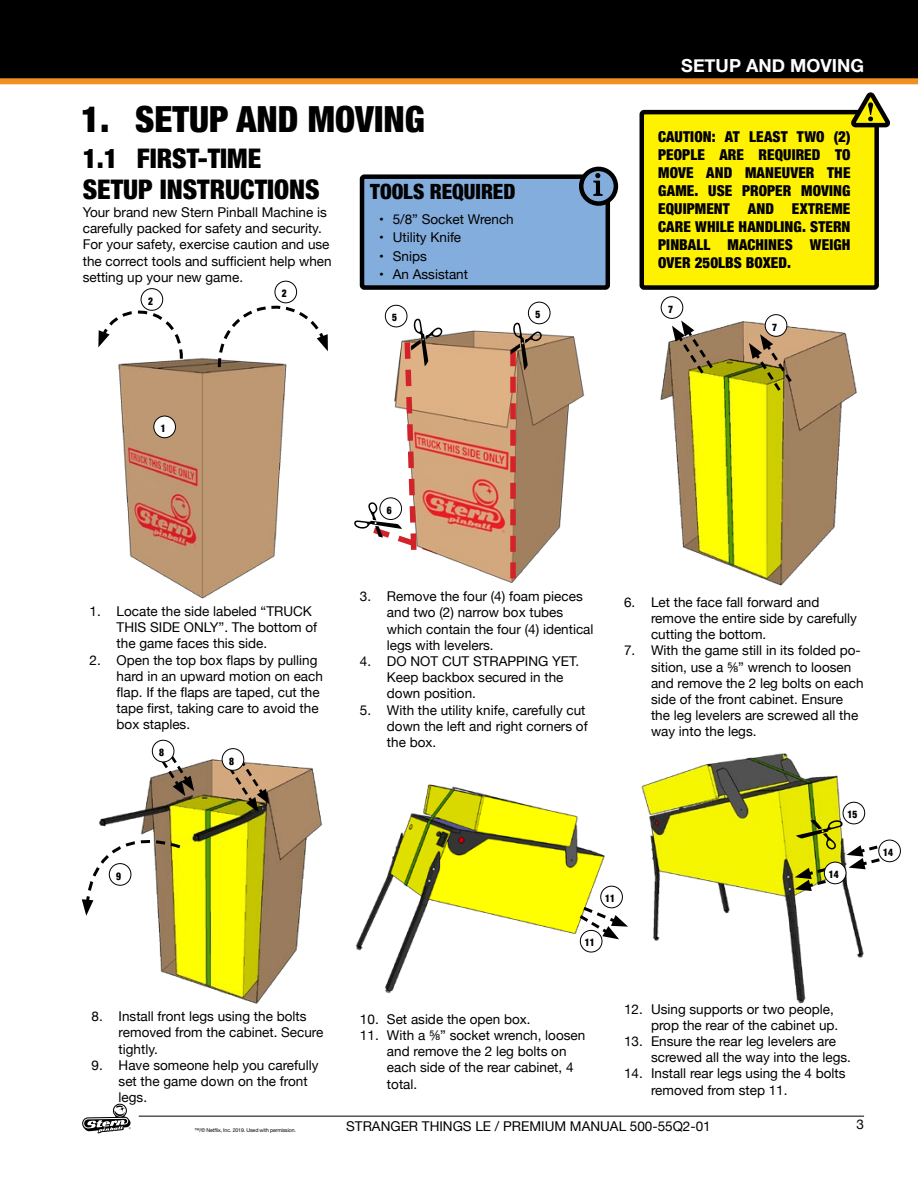
<style>
.page{position:relative;width:918px;height:1188px;background:#fff}
.page>*{position:absolute;margin:0;border:0;box-sizing:border-box;transform-origin:0 0}
.t1{font:900 condensed 36px "Helvetica Neue";color:#000}
.t2{font:900 condensed 27px/31px "Helvetica Neue";color:#000}
.t3{font:900 condensed 21px "Helvetica Neue";color:#000}
.t4{font:700 18px "Helvetica Neue";color:#fff}
.t5{font:900 condensed 15px/18px "Helvetica Neue";letter-spacing:.005em;color:#000;text-align:justify}
.t6{font:13.5px/16.2px "Helvetica Neue";color:#000}
.t7{font:900 condensed 10.5px "Helvetica Neue";color:#000;scale:.9 1}
.t8{font:5.25px "Helvetica Neue";letter-spacing:-.025em;color:#000}
</style>
<div class="page">
<img style="left:641px;top:753px;width:225px;height:251px">
<img style="left:355px;top:784px;width:268px;height:210px">
<div style="left:642px;top:112px;width:235px;height:176px;background:#fff200;border-radius:2px"></div>
<div style="left:640px;top:110px;width:239px;height:180px;border:4px solid #000;border-radius:2px"></div>
<img style="left:118px;top:358px;width:168px;height:241px">
<svg style="left:216px;top:288px;width:112px;height:82px"></svg>
<svg style="left:98px;top:297px;width:86px;height:65px"></svg>
<div style="left:275px;top:281px;width:22px;height:22px;background:#fff;border-radius:50%"></div>
<div style="left:274px;top:281px;width:23px;height:22px;border:1px solid #000;border-radius:50%"></div>
<div style="left:141px;top:289px;width:22px;height:21px;background:#fff;border-radius:50%"></div>
<div style="left:141px;top:288px;width:22px;height:23px;border:1px solid #000;border-radius:50%"></div>
<img style="left:542px;top:334px;width:43px;height:214px">
<div style="left:385px;top:305px;width:22px;height:22px;border:1px solid #000;border-radius:50%"></div>
<div style="left:528px;top:302px;width:23px;height:22px;border:1px solid #000;border-radius:50%"></div>
<svg style="left:354px;top:319px;width:188px;height:264px"></svg>
<svg style="left:847px;top:92px;width:43px;height:39px"></svg>
<img style="left:660px;top:311px;width:197px;height:275px">
<div style="left:661px;top:297px;width:22px;height:21px;background:#fff;border-radius:50%"></div>
<div style="left:661px;top:296px;width:22px;height:23px;border:1px solid #000;border-radius:50%"></div>
<div style="left:765px;top:315px;width:22px;height:21px;background:#fff;border-radius:50%"></div>
<div style="left:765px;top:314px;width:22px;height:23px;border:1px solid #000;border-radius:50%"></div>
<svg style="left:672px;top:320px;width:43px;height:57px"></svg>
<svg style="left:749px;top:334px;width:45px;height:60px;background:#a59140"></svg>
<svg style="left:576px;top:904px;width:52px;height:35px"></svg>
<img style="left:99px;top:748px;width:223px;height:256px">
<svg style="left:153px;top:743px;width:41px;height:53px"></svg>
<svg style="left:226px;top:756px;width:43px;height:57px;background:#a78f60"></svg>
<div style="left:154px;top:416px;width:21px;height:22px;background:#fff;border-radius:50%"></div>
<div style="left:153px;top:416px;width:23px;height:22px;border:1px solid #000;border-radius:50%"></div>
<svg style="left:82px;top:831px;width:102px;height:85px"></svg>
<div style="left:109px;top:864px;width:22px;height:21px;background:#fff;border-radius:50%"></div>
<div style="left:109px;top:863px;width:22px;height:23px;border:1px solid #000;border-radius:50%"></div>
<div style="left:152px;top:740px;width:22px;height:22px;background:#fff;border-radius:50%"></div>
<div style="left:152px;top:740px;width:22px;height:22px;border:1px solid #000;border-radius:50%"></div>
<div style="left:580px;top:930px;width:22px;height:22px;background:#fff;border-radius:50%"></div>
<div style="left:580px;top:930px;width:22px;height:23px;border:1px solid #000;border-radius:50%"></div>
<div style="left:843px;top:802px;width:22px;height:22px;background:#fff;border-radius:50%"></div>
<div style="left:843px;top:802px;width:22px;height:22px;border:1px solid #000;border-radius:50%"></div>
<div style="left:601px;top:886px;width:21px;height:22px;background:#fff;border-radius:50%"></div>
<div style="left:600px;top:886px;width:23px;height:22px;border:1px solid #000;border-radius:50%"></div>
<div style="left:222px;top:749px;width:22px;height:21px;background:#fff;border-radius:50%"></div>
<div style="left:222px;top:748px;width:22px;height:23px;border:1px solid #000;border-radius:50%"></div>
<div style="left:362px;top:177px;width:246px;height:111px;background:#83addc;border-radius:2px"></div>
<div style="left:360px;top:174px;width:250px;height:116px;border:4px solid #000;border-radius:2px"></div>
<svg style="left:581px;top:169px;width:35px;height:35px"></svg>
<div style="left:579px;top:167px;width:39px;height:39px;border:4px solid #000;border-radius:50%"></div>
<svg style="left:593px;top:173px;width:10px;height:23px"></svg>
<svg style="left:795px;top:820px;width:101px;height:71px"></svg>
<div style="left:380px;top:498px;width:22px;height:22px;background:#fff;border-radius:50%"></div>
<div style="left:379px;top:497px;width:23px;height:23px;border:1px solid #000;border-radius:50%"></div>
<div style="left:879px;top:840px;width:21px;height:22px;background:#fff;border-radius:50%"></div>
<div style="left:878px;top:840px;width:23px;height:22px;border:1px solid #000;border-radius:50%"></div>
<div style="left:824px;top:862px;width:22px;height:22px;background:#fff;border-radius:50%"></div>
<div style="left:824px;top:862px;width:22px;height:22px;border:1px solid #000;border-radius:50%"></div>
<div style="left:0;top:0;width:918px;height:84px;background:#000"></div>
<hr style="left:139px;top:1116px;width:725px;height:1px;background:#000">
<svg style="left:82px;top:1103px;width:49px;height:31px"></svg>
<div style="left:0;top:78px;width:918px;height:6px;background:#ef901f"></div>
<h1 class="t1" style="left:81px;top:90px;width:345px">1. SETUP AND MOVING</h1>
<h2 class="t2" style="left:83px;top:141px;width:238px">1.1 FIRST-TIME<br>SETUP INSTRUCTIONS</h2>
<p class="t6" style="left:83px;top:205px;width:250px">Your brand new Stern Pinball Machine is carefully packed for safety and security.<br>For your safety, exercise caution and use the correct tools and sufficient help when setting up your new game.</p>
<p class="t7" style="left:148px;top:292px;width:7px">2</p>
<p class="t7" style="left:282px;top:285px;width:7px">2</p>
<h3 class="t3" style="left:370px;top:174px;width:147px">TOOLS REQUIRED</h3>
<p class="t6" style="left:379px;top:212px;width:136px">• 5/8” Socket Wrench</p>
<p class="t6" style="left:379px;top:230px;width:83px">• Utility Knife</p>
<p class="t6" style="left:379px;top:249px;width:49px">• Snips</p>
<p class="t6" style="left:379px;top:267px;width:90px">• An Assistant</p>
<p class="t7" style="left:392px;top:309px;width:7px">5</p>
<p class="t7" style="left:535px;top:306px;width:7px">5</p>
<h3 class="t4" style="left:681px;top:51px;width:184px">SETUP AND MOVING</h3>
<p class="t5" style="left:658px;top:127px;width:194px">CAUTION: AT LEAST TWO (2)<br>PEOPLE ARE REQUIRED TO MOVE AND MANEUVER THE GAME. USE PROPER MOVING EQUIPMENT AND EXTREME CARE WHILE HANDLING. STERN PINBALL MACHINES WEIGH OVER 250LBS BOXED.</p>
<p class="t7" style="left:668px;top:300px;width:7px">7</p>
<p class="t7" style="left:772px;top:318px;width:7px">7</p>
<p class="t7" style="left:161px;top:420px;width:7px">1</p>
<p class="t7" style="left:387px;top:501px;width:7px">6</p>
<p class="t6" style="left:117px;top:604px;width:202px;text-indent:-27px">1. Locate the side labeled “TRUCK<br>THIS SIDE ONLY”. The bottom of the game faces this side.</p>
<p class="t6" style="left:117px;top:652px;width:208px;text-indent:-27px">2. Open the top box flaps by pulling hard in an upward motion on each flap. If the flaps are taped, cut the tape first, taking care to avoid the box staples.</p>
<p class="t7" style="left:159px;top:744px;width:7px">8</p>
<p class="t7" style="left:116px;top:867px;width:7px">9</p>
<p class="t7" style="left:229px;top:752px;width:7px">8</p>
<p class="t6" style="left:387px;top:589px;width:208px;text-indent:-27px">3. Remove the four (4) foam pieces and two (2) narrow box tubes which contain the four (4) identical legs with levelers.</p>
<p class="t6" style="left:387px;top:654px;width:194px;text-indent:-27px">4. DO NOT CUT STRAPPING YET.<br>Keep backbox secured in the down position.</p>
<p class="t6" style="left:387px;top:702px;width:202px;text-indent:-27px">5. With the utility knife, carefully cut down the left and right corners of the box.</p>
<p class="t6" style="left:651px;top:595px;width:208px;text-indent:-27px">6. Let the face fall forward and remove the entire side by carefully cutting the bottom.</p>
<p class="t6" style="left:651px;top:643px;width:214px;text-indent:-27px">7. With the game still in its folded po&shy;sition, use a ⅝” wrench to loosen and remove the 2 leg bolts on each side of the front cabinet. Ensure the leg levelers are screwed all the way into the legs.</p>
<p class="t7" style="left:605px;top:890px;width:12px">11</p>
<p class="t7" style="left:585px;top:934px;width:12px">11</p>
<p class="t7" style="left:848px;top:806px;width:12px">15</p>
<p class="t7" style="left:829px;top:866px;width:12px">14</p>
<p class="t7" style="left:883px;top:844px;width:12px">14</p>
<p class="t6" style="left:119px;top:1009px;width:206px;text-indent:-27px">8. Install front legs using the bolts removed from the cabinet. Secure tightly.</p>
<p class="t6" style="left:119px;top:1058px;width:201px;text-indent:-27px">9. Have someone help you carefully set the game down on the front legs.</p>
<p class="t6" style="left:360px;top:1012px;width:172px">10. Set aside the open box.</p>
<p class="t6" style="left:387px;top:1028px;width:200px;text-indent:-27px">11. With a ⅝” socket wrench, loosen and remove the 2 leg bolts on each side of the rear cabinet, 4 total.</p>
<p class="t6" style="left:651px;top:1002px;width:189px;text-indent:-27px">12. Using supports or two people, prop the rear of the cabinet up.</p>
<p class="t6" style="left:651px;top:1034px;width:202px;text-indent:-27px">13. Ensure the rear leg levelers are screwed all the way into the legs.</p>
<p class="t6" style="left:651px;top:1066px;width:196px;text-indent:-27px">14. Install rear legs using the 4 bolts removed from step 11.</p>
<p class="t8" style="left:195px;top:1127px;width:103px">™/© Netflix, Inc. 2019. Used with permission.</p>
<p class="t6" style="left:346px;top:1119px;width:366px">STRANGER THINGS LE / PREMIUM MANUAL 500-55Q2-01</p>
<p class="t6" style="left:857px;top:1117px;width:9px">3</p>
</div>
